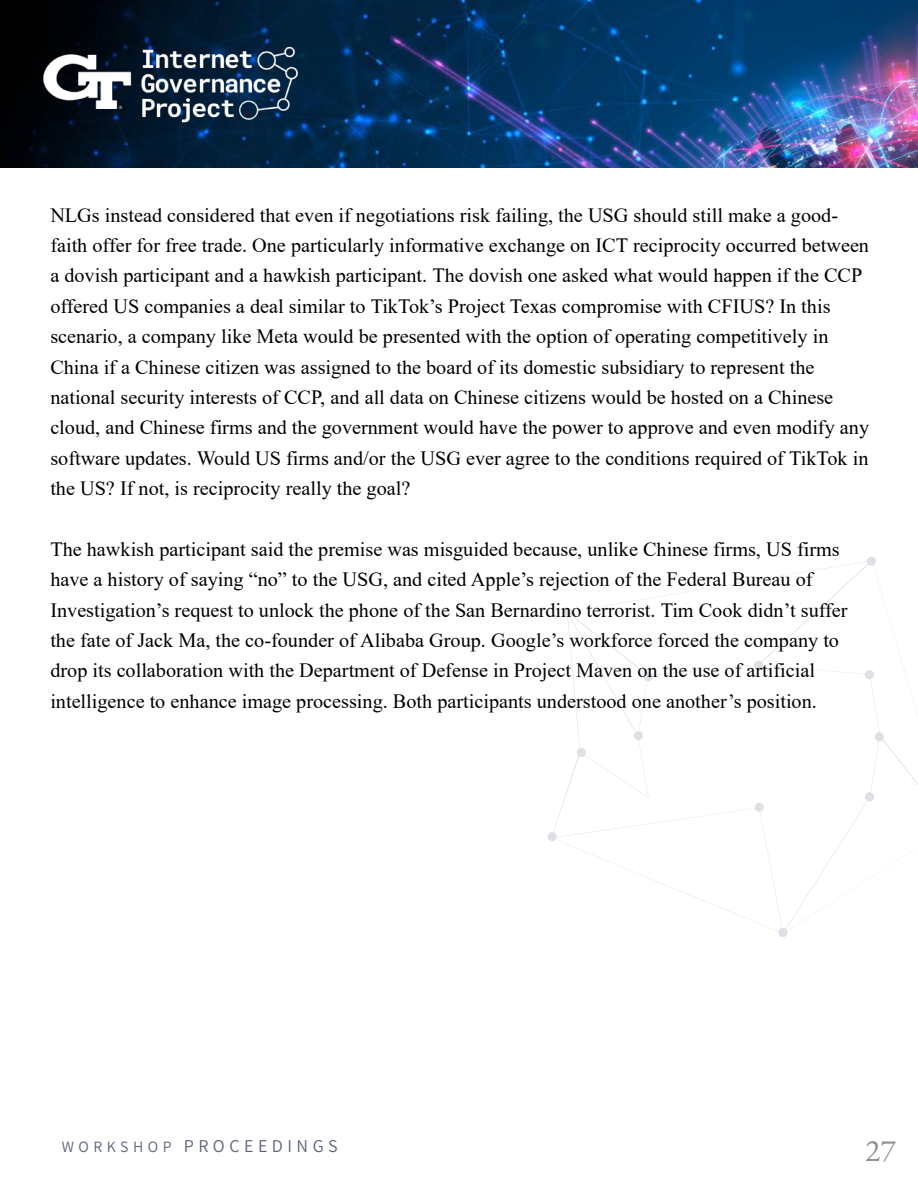
<style>
.page{position:relative;width:918px;height:1188px;background:#fff}
.page>*{position:absolute;margin:0;border:0;box-sizing:border-box;transform-origin:0 0}
.t1{font:31.5px "EB Garamond";color:#8f8f8f}
.t2{font:20.25px/30.3px "Times New Roman";color:#000}
.t3{font:200 18px "Assistant";letter-spacing:.25em;color:#5d647b}
.s1{font-size:15.75px}
</style>
<div class="page">
<svg style="left:551px;top:560px;width:367px;height:374px"></svg>
<img style="left:435px;top:0;width:483px;height:168px">
<img style="left:0;top:0;width:435px;height:168px">
<p class="t2" style="left:50px;top:200px;width:820px">NLGs instead considered that even if negotiations risk failing, the USG should still make a good&shy;faith offer for free trade. One particularly informative exchange on ICT reciprocity occurred between a dovish participant and a hawkish participant. The dovish one asked what would happen if the CCP offered US companies a deal similar to TikTok’s Project Texas compromise with CFIUS? In this scenario, a company like Meta would be presented with the option of operating competitively in China if a Chinese citizen was assigned to the board of its domestic subsidiary to represent the national security interests of CCP, and all data on Chinese citizens would be hosted on a Chinese cloud, and Chinese firms and the government would have the power to approve and even modify any software updates. Would US firms and/or the USG ever agree to the conditions required of TikTok in the US? If not, is reciprocity really the goal?</p>
<p class="t2" style="left:50px;top:534px;width:799px">The hawkish participant said the premise was misguided because, unlike Chinese firms, US firms have a history of saying “no” to the USG, and cited Apple’s rejection of the Federal Bureau of Investigation’s request to unlock the phone of the San Bernardino terrorist. Tim Cook didn’t suffer the fate of Jack Ma, the co-founder of Alibaba Group. Google’s workforce forced the company to drop its collaboration with the Department of Defense in Project Maven on the use of artificial intelligence to enhance image processing. Both participants understood one another’s position.</p>
<p class="t3" style="left:62px;top:1134px;width:277px"><span class="s1">WORKSHOP</span> PROCEEDINGS</p>
<h1 class="t1" style="left:865px;top:1129px;width:32px">27</h1>
</div>
